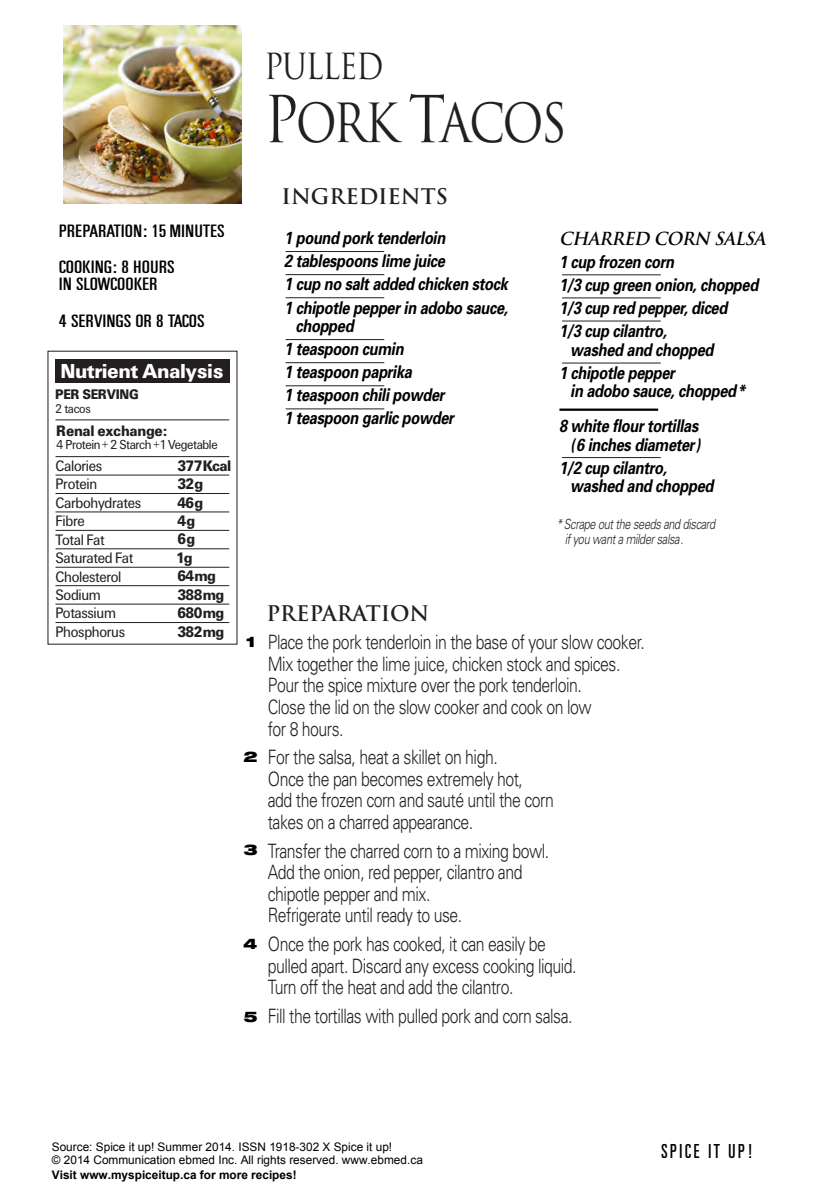
<style>
.page{position:relative;width:823px;height:1198px;background:#fff}
.page>*{position:absolute;margin:0;border:0;box-sizing:border-box;transform-origin:0 0}
.t1{font:52.5px "Trajan";letter-spacing:-.055em;color:#231f20;scale:.86 1}
.t2{font:35px "Trajan";letter-spacing:-.04em;color:#231f20;scale:.86 1}
.t3{font:700 21px "Trajan";color:#231f20}
.t4{font:21px "U75";letter-spacing:-.02em;color:#fff;scale:.95 1}
.t5{font:21px "U59";letter-spacing:.115em;color:#000;scale:.9 1}
.t6{font:300 19.78px/21.5px "Univers";letter-spacing:-.03em;color:#231f20;scale:.8 1}
.t7{font:18.72px/36.1px "U59";color:#000;scale:1.15 1}
.t8{font:italic 700 17.5px/23.1px "Univers";letter-spacing:-.02em;color:#000;scale:.83 1}
.t9{font:15.75px/18.4px "U55";letter-spacing:-.02em;color:#231f20;scale:.9 1}
.t10{font:15.75px/18.4px "U75";letter-spacing:-.04em;color:#231f20;scale:.9 1}
.t11{font:15.75px "U75";letter-spacing:-.02em;color:#231f20;scale:.9 1}
.t12{font:900 expanded 14.7px "Helvetica Neue";color:#000}
.t13{font:14.53px "U75";letter-spacing:-.02em;color:#231f20;scale:.9 1}
.t14{font:italic 300 14px/15.8px "Univers";color:#231f20;scale:.78 1}
.t15{font:13.65px "U55";letter-spacing:-.03em;color:#231f20;scale:.9 1}
.t16{font:13.12px "U55";letter-spacing:-.02em;color:#231f20;scale:.9 1}
.t17{font:11.9px/13.3px "Arial";color:#000}
.t18{font:700 11.9px "Arial";color:#000}
.s1{font-size:63px}
.s2{font-family:"Trajan"}
.s3{font-family:"Helvetica Neue";font-weight:900;font-stretch:expanded;font-size:14.7px;color:#000}
</style>
<div class="page">
<hr style="left:559px;top:408px;width:98px;height:3px;background:#000">
<hr style="left:285px;top:251px;width:99px;height:1px;background:#231f20">
<hr style="left:285px;top:274px;width:99px;height:1px;background:#231f20">
<hr style="left:285px;top:297px;width:99px;height:1px;background:#231f20">
<hr style="left:285px;top:339px;width:99px;height:1px;background:#231f20">
<hr style="left:285px;top:362px;width:99px;height:1px;background:#231f20">
<hr style="left:285px;top:385px;width:99px;height:1px;background:#231f20">
<hr style="left:285px;top:408px;width:99px;height:1px;background:#231f20">
<hr style="left:561px;top:274px;width:99px;height:1px;background:#231f20">
<hr style="left:561px;top:298px;width:99px;height:1px;background:#231f20">
<hr style="left:561px;top:321px;width:99px;height:1px;background:#231f20">
<hr style="left:561px;top:363px;width:99px;height:1px;background:#231f20">
<hr style="left:561px;top:457px;width:99px;height:1px;background:#231f20">
<div style="left:55px;top:359px;width:175px;height:24px;background:#231f20"></div>
<hr style="left:55px;top:475px;width:174px;height:1px;background:#231f20">
<hr style="left:55px;top:456px;width:174px;height:1px;background:#231f20">
<hr style="left:55px;top:419px;width:174px;height:1px;background:#231f20">
<hr style="left:55px;top:493px;width:174px;height:1px;background:#231f20">
<hr style="left:55px;top:511px;width:174px;height:1px;background:#231f20">
<hr style="left:55px;top:530px;width:174px;height:1px;background:#231f20">
<hr style="left:55px;top:548px;width:174px;height:1px;background:#231f20">
<hr style="left:55px;top:567px;width:174px;height:1px;background:#231f20">
<hr style="left:55px;top:585px;width:174px;height:1px;background:#231f20">
<hr style="left:55px;top:604px;width:174px;height:1px;background:#231f20">
<hr style="left:55px;top:622px;width:174px;height:1px;background:#231f20">
<img style="left:63px;top:26px;width:178px;height:177px">
<p class="t2" style="left:264px;top:47px;width:140px">PULLED</p>
<p class="t1" style="left:264px;top:93px;width:353px"><span class="s1">P</span>ORK <span class="s1">T</span>ACOS</p>
<p class="t7" style="left:59px;top:215px;width:145px">PREPARATION: 15 MINUTES<br>COOKING: 8 HOURS</p>
<p class="t7" style="left:59px;top:267px;width:128px">IN SLOWCOOKER<br>4 SERVINGS OR 8 TACOS</p>
<p class="t4" style="left:60px;top:362px;width:173px">Nutrient Analysis</p>
<p class="t13" style="left:55px;top:388px;width:94px">PER SERVING</p>
<p class="t16" style="left:55px;top:404px;width:41px">2 tacos</p>
<p class="t11" style="left:56px;top:424px;width:125px">Renal exchange:</p>
<p class="t15" style="left:56px;top:440px;width:181px">4 Protein + 2 Starch +1 Vegetable</p>
<p class="t9" style="left:55px;top:458px;width:96px">Calories<br>Protein<br>Carbohydrates<br>Fibre<br>Total Fat<br>Saturated Fat<br>Cholesterol<br>Sodium<br>Potassium<br>Phosphorus</p>
<p class="t10" style="left:176px;top:457px;width:63px">377Kcal<br>32g<br>46g<br>4g<br>6g<br>1g<br>64mg<br>388mg<br>680mg<br>382mg</p>
<p class="t3" style="left:281px;top:184px;width:168px">INGREDIENTS</p>
<p class="t8" style="left:284px;top:228px;width:274px">1 pound pork tenderloin<br>2 tablespoons lime juice<br>1 cup no saltadded chicken stock<br>1 chipotle pepperin adobo sauce,</p>
<p class="t8" style="left:284px;top:316px;width:209px;text-indent:11px">chopped<br>1 teaspoon cumin<br>1 teaspoon paprika<br>1 teaspoon chilipowder<br>1 teaspoon garlic powder</p>
<p class="t8" style="left:558px;top:229px;width:250px"><span class="s2">CHARRED CORN SALSA<br></span>1 cup frozen corn<br>1/3 cup green onion,chopped<br>1/3 cup red pepper,diced<br>1/3 cup cilantro,</p>
<p class="t8" style="left:558px;top:339px;width:191px;text-indent:11px">washed and chopped<br>1 chipotle pepper</p>
<p class="t8" style="left:558px;top:375px;width:229px;line-height:35px;text-indent:11px">in adobo sauce,chopped*<br>8 white flourtortillas</p>
<p class="t8" style="left:558px;top:434px;width:175px;text-indent:11px">(6 inches diameter)<br>1/2 cup cilantro,</p>
<p class="t8" style="left:570px;top:476px;width:177px">washed and chopped</p>
<p class="t14" style="left:564px;top:517px;width:197px;text-indent:-8px">*Scrape outthe seeds and discard ifyou wanta mildersalsa.</p>
<p class="t3" style="left:266px;top:601px;width:164px">PREPARATION</p>
<p class="t6" style="left:268px;top:633px;width:472px">Place the pork tenderloin in the base of your slow cooker.<br>Mix together the lime juice, chicken stock and spices.<br>Pour the spice mixture over the pork tenderloin.<br>Close the lid on the slow cooker and cook on low<br>for 8 hours.</p>
<p class="t6" style="left:268px;top:748px;width:359px">For the salsa, heat a skillet on high.<br>Once the pan becomes extremely hot,<br>add the frozen corn and sauté until the corn takes on a charred appearance.</p>
<p class="t6" style="left:268px;top:841px;width:353px">Transfer the charred corn to a mixing bowl.<br>Add the onion, red pepper, cilantro and chipotle pepper and mix.<br>Refrigerate until ready to use.</p>
<p class="t6" style="left:268px;top:935px;width:387px">Once the pork has cooked, it can easily be pulled apart. Discard any excess cooking liquid.<br>Turn off the heat and add the cilantro.</p>
<p class="t6" style="left:243px;top:1006px;width:412px"><span class="s3">5</span> Fill the tortillas with pulled pork and corn salsa.</p>
<p class="t12" style="left:245px;top:636px;width:11px">1</p>
<p class="t12" style="left:243px;top:751px;width:16px">2</p>
<p class="t12" style="left:243px;top:844px;width:16px">3</p>
<p class="t12" style="left:243px;top:938px;width:16px">4</p>
<p class="t17" style="left:52px;top:1140px;width:372px">Source: Spice it up! Summer 2014. ISSN 1918-302 X Spice it up!<br>© 2014 Communication ebmed Inc. All rights reserved. www.ebmed.ca</p>
<p class="t18" style="left:52px;top:1167px;width:246px">Visit www.myspiceitup.ca for more recipes!</p>
<p class="t5" style="left:660px;top:1144px;width:102px">SPICE IT UP!</p>
</div>
